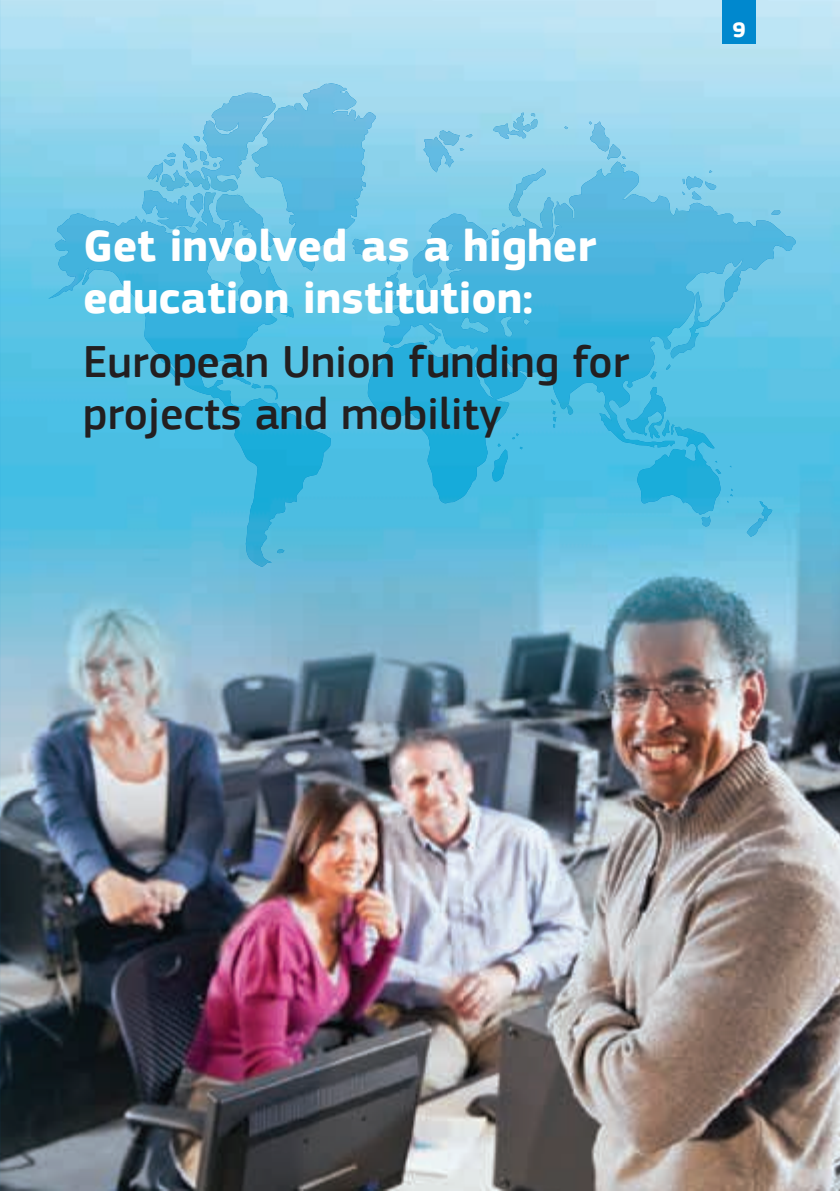
<style>
.page{position:relative;width:840px;height:1191px;background:#fff}
.page>*{position:absolute;margin:0;border:0;box-sizing:border-box;transform-origin:0 0}
.t1{font:500 46px/52px "EC Square Sans Pro";color:#231f20}
.t2{font:700 46px/52px "EC Square Sans Pro";color:#fff}
.t3{font:700 22px "EC Square Sans Pro";color:#fff}
</style>
<div class="page">
<img style="left:0;top:0;width:839px;height:1191px">
<img style="left:251px;top:84px;width:105px;height:187px">
<div style="left:721px;top:4px;width:34px;height:40px;background:#0088ce"></div>
<div style="left:721px;top:0;width:34px;height:10px;background:#0088ce"></div>
<p class="t2" style="left:83px;top:222px;width:514px">Get involved as a higher education institution:</p>
<p class="t1" style="left:83px;top:337px;width:547px">European Union funding for projects and mobility</p>
<p class="t3" style="left:732px;top:17px;width:15px">9</p>
</div>
